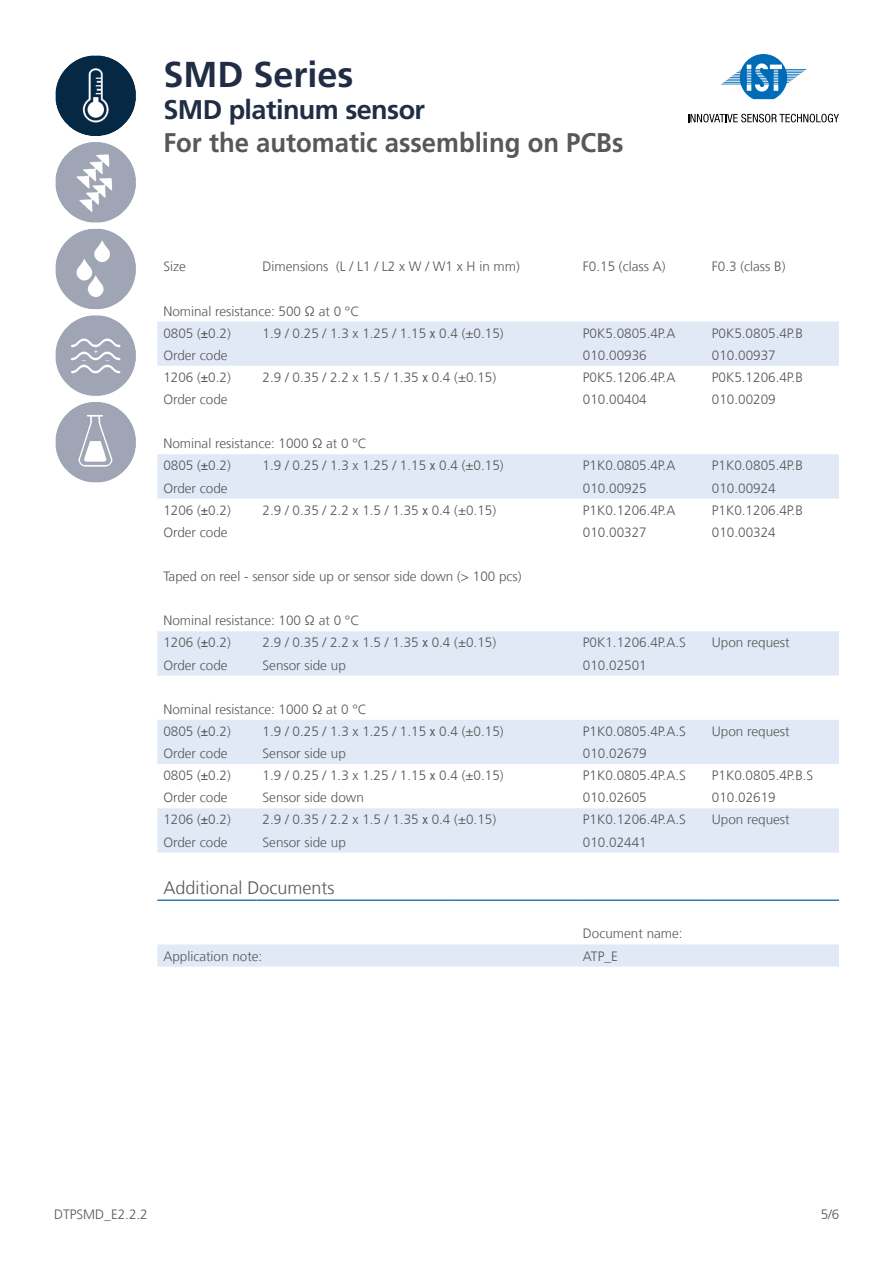
<style>
.page{position:relative;width:893px;height:1263px;background:#fff}
.page>*{position:absolute;margin:0;border:0;box-sizing:border-box;transform-origin:0 0}
.Heading{font:700 36px "Frutiger LT Com";color:#202d44}
.Subheading{font:700 27px "Frutiger LT Com";color:#57585a;scale:.95 1}
.Heading2{font:700 27px "Frutiger LT Com";letter-spacing:-.02em;color:#202d44}
.Subheading-2{font:300 18px "Frutiger LT Com";color:#57585a}
.Text{font:300 13.5px "Frutiger LT Com";color:#57585a}
.s1{font-family:"Arial Narrow";font-weight:400}
</style>
<div class="page">
<img style="left:55px;top:55px;width:81px;height:428px">
<svg style="left:721px;top:54px;width:86px;height:45px"></svg>
<svg style="left:688px;top:114px;width:151px;height:8px"></svg>
<svg style="left:157px;top:321px;width:682px;height:645px"></svg>
<hr style="left:157px;top:899px;width:100px;height:2px;background:#277dc1">
<hr style="left:257px;top:899px;width:194px;height:2px;background:#277dc1">
<hr style="left:451px;top:899px;width:126px;height:2px;background:#277dc1">
<hr style="left:577px;top:899px;width:129px;height:2px;background:#277dc1">
<hr style="left:706px;top:899px;width:133px;height:2px;background:#277dc1">
<p class="Heading" style="left:163px;top:53px;width:192px">SMD Series</p>
<p class="Heading2" style="left:163px;top:94px;width:263px">SMD platinum sensor</p>
<p class="Subheading" style="left:163px;top:126px;width:486px">For the automatic assembling on PCBs</p>
<p class="Text" style="left:163px;top:259px;width:24px">Size</p>
<p class="Text" style="left:263px;top:259px;width:259px">Dimensions (L / L1 / L2 x W / W1 x H in mm)</p>
<p class="Text" style="left:583px;top:259px;width:84px">F0.15 (class A)</p>
<p class="Text" style="left:712px;top:259px;width:75px">F0.3 (class B)</p>
<p class="Text" style="left:163px;top:303px;width:198px">Nominal resistance: 500 Ω at 0 °C</p>
<p class="Text" style="left:163px;top:325px;width:69px">0805 (<span class="s1">±</span>0.2)</p>
<p class="Text" style="left:263px;top:325px;width:243px">1.9 / 0.25 / 1.3 x 1.25 / 1.15 <span class="s1">x</span> 0.4 (±0.15)</p>
<p class="Text" style="left:583px;top:325px;width:94px">P0K5.0805.4P.A</p>
<p class="Text" style="left:712px;top:325px;width:92px">P0K5.0805.4P.B</p>
<p class="Text" style="left:163px;top:347px;width:66px">Order code</p>
<p class="Text" style="left:583px;top:347px;width:65px">010.00936</p>
<p class="Text" style="left:712px;top:347px;width:65px">010.00937</p>
<p class="Text" style="left:163px;top:369px;width:69px">1206 (<span class="s1">±</span>0.2)</p>
<p class="Text" style="left:263px;top:369px;width:235px">2.9 / 0.35 / 2.2 x 1.5 / 1.35 <span class="s1">x</span> 0.4 (±0.15)</p>
<p class="Text" style="left:583px;top:369px;width:94px">P0K5.1206.4P.A</p>
<p class="Text" style="left:712px;top:369px;width:92px">P0K5.1206.4P.B</p>
<p class="Text" style="left:163px;top:391px;width:66px">Order code</p>
<p class="Text" style="left:583px;top:391px;width:65px">010.00404</p>
<p class="Text" style="left:712px;top:391px;width:65px">010.00209</p>
<p class="Text" style="left:163px;top:436px;width:205px">Nominal resistance: 1000 Ω at 0 °C</p>
<p class="Text" style="left:163px;top:458px;width:69px">0805 (<span class="s1">±</span>0.2)</p>
<p class="Text" style="left:263px;top:458px;width:243px">1.9 / 0.25 / 1.3 x 1.25 / 1.15 <span class="s1">x</span> 0.4 (±0.15)</p>
<p class="Text" style="left:583px;top:458px;width:94px">P1K0.0805.4P.A</p>
<p class="Text" style="left:712px;top:458px;width:92px">P1K0.0805.4P.B</p>
<p class="Text" style="left:163px;top:480px;width:66px">Order code</p>
<p class="Text" style="left:583px;top:480px;width:65px">010.00925</p>
<p class="Text" style="left:712px;top:480px;width:65px">010.00924</p>
<p class="Text" style="left:163px;top:502px;width:69px">1206 (<span class="s1">±</span>0.2)</p>
<p class="Text" style="left:263px;top:502px;width:235px">2.9 / 0.35 / 2.2 x 1.5 / 1.35 <span class="s1">x</span> 0.4 (±0.15)</p>
<p class="Text" style="left:583px;top:502px;width:94px">P1K0.1206.4P.A</p>
<p class="Text" style="left:712px;top:502px;width:92px">P1K0.1206.4P.B</p>
<p class="Text" style="left:163px;top:524px;width:66px">Order code</p>
<p class="Text" style="left:583px;top:524px;width:65px">010.00327</p>
<p class="Text" style="left:712px;top:524px;width:65px">010.00324</p>
<p class="Text" style="left:163px;top:568px;width:360px">Taped on reel - sensor side up or sensor side down (&gt; 100 pcs)</p>
<p class="Text" style="left:163px;top:613px;width:198px">Nominal resistance: 100 Ω at 0 °C</p>
<p class="Text" style="left:163px;top:635px;width:69px">1206 (<span class="s1">±</span>0.2)</p>
<p class="Text" style="left:263px;top:635px;width:235px">2.9 / 0.35 / 2.2 x 1.5 / 1.35 <span class="s1">x</span> 0.4 (±0.15)</p>
<p class="Text" style="left:583px;top:635px;width:104px">P0K1.1206.4P.A.S</p>
<p class="Text" style="left:712px;top:635px;width:79px">Upon request</p>
<p class="Text" style="left:163px;top:657px;width:66px">Order code</p>
<p class="Text" style="left:263px;top:657px;width:85px">Sensor side up</p>
<p class="Text" style="left:583px;top:657px;width:65px">010.02501</p>
<p class="Text" style="left:163px;top:701px;width:205px">Nominal resistance: 1000 Ω at 0 °C</p>
<p class="Text" style="left:163px;top:723px;width:69px">0805 (<span class="s1">±</span>0.2)</p>
<p class="Text" style="left:263px;top:723px;width:243px">1.9 / 0.25 / 1.3 x 1.25 / 1.15 <span class="s1">x</span> 0.4 (±0.15)</p>
<p class="Text" style="left:583px;top:723px;width:104px">P1K0.0805.4P.A.S</p>
<p class="Text" style="left:712px;top:723px;width:79px">Upon request</p>
<p class="Text" style="left:163px;top:745px;width:66px">Order code</p>
<p class="Text" style="left:263px;top:745px;width:85px">Sensor side up</p>
<p class="Text" style="left:583px;top:745px;width:65px">010.02679</p>
<p class="Text" style="left:163px;top:768px;width:69px">0805 (<span class="s1">±</span>0.2)</p>
<p class="Text" style="left:263px;top:768px;width:243px">1.9 / 0.25 / 1.3 x 1.25 / 1.15 <span class="s1">x</span> 0.4 (±0.15)</p>
<p class="Text" style="left:583px;top:768px;width:104px">P1K0.0805.4P.A.S</p>
<p class="Text" style="left:712px;top:768px;width:103px">P1K0.0805.4P.B.S</p>
<p class="Text" style="left:163px;top:790px;width:66px">Order code</p>
<p class="Text" style="left:263px;top:790px;width:103px">Sensor side down</p>
<p class="Text" style="left:583px;top:790px;width:65px">010.02605</p>
<p class="Text" style="left:712px;top:790px;width:65px">010.02619</p>
<p class="Text" style="left:163px;top:812px;width:69px">1206 (<span class="s1">±</span>0.2)</p>
<p class="Text" style="left:263px;top:812px;width:235px">2.9 / 0.35 / 2.2 x 1.5 / 1.35 <span class="s1">x</span> 0.4 (±0.15)</p>
<p class="Text" style="left:583px;top:812px;width:104px">P1K0.1206.4P.A.S</p>
<p class="Text" style="left:712px;top:812px;width:79px">Upon request</p>
<p class="Text" style="left:163px;top:834px;width:66px">Order code</p>
<p class="Text" style="left:263px;top:834px;width:85px">Sensor side up</p>
<p class="Text" style="left:583px;top:834px;width:65px">010.02441</p>
<p class="Subheading-2" style="left:163px;top:877px;width:173px">Additional Documents</p>
<p class="Text" style="left:583px;top:926px;width:101px">Document name:</p>
<p class="Text" style="left:163px;top:948px;width:101px">Application note:</p>
<p class="Text" style="left:583px;top:948px;width:37px">ATP_E</p>
<p class="Text" style="left:54px;top:1206px;width:95px">DTPSMD_E2.2.2</p>
<p class="Text" style="left:821px;top:1206px;width:20px">5/6</p>
</div>
